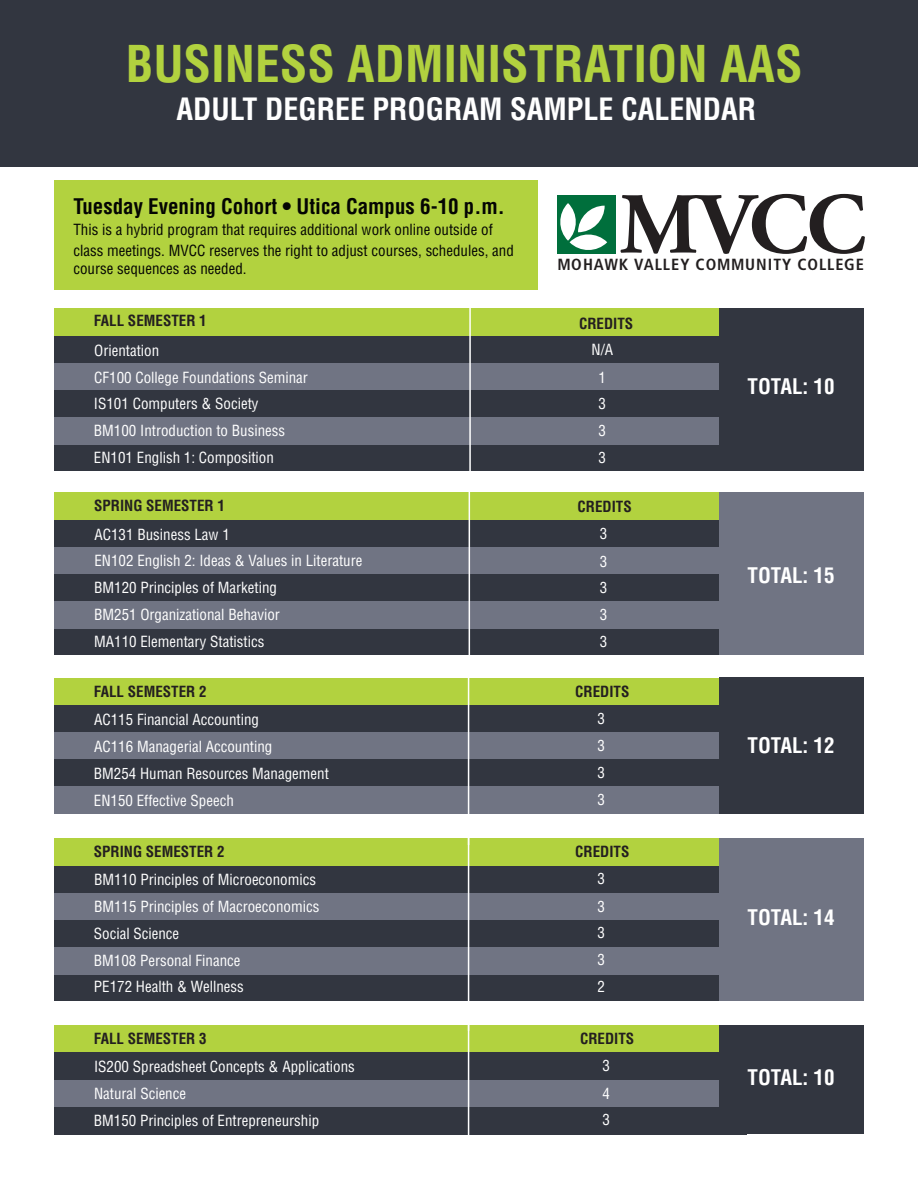
<style>
.page{position:relative;width:918px;height:1188px;background:#fff}
.page>*{position:absolute;margin:0;border:0;box-sizing:border-box;transform-origin:0 0}
.t1{font:700 86.7px "Adobe Garamond Pro";color:#231f20}
.t2{font:700 condensed 49.5px "Helvetica LT Std";color:#b2d23f}
.t3{font:700 condensed 30px "Helvetica LT Std";color:#fff}
.t4{font:700 condensed 21px "Helvetica LT Std";color:#040503}
.t5{font:700 condensed 21px "Helvetica LT Std";color:#fff}
.t6{font:700 condensed 16.2px "Frutiger";letter-spacing:.055em;color:#231f20}
.t7{font:condensed 15px "Helvetica LT Std";color:#fff}
.t8{font:condensed 15px/21px "Helvetica LT Std";color:#040503}
.t9{font:700 condensed 15px "Helvetica LT Std";color:#231f20}
</style>
<div class="page">
<div style="left:0;top:0;width:918px;height:166px;background:#323640"></div>
<div style="left:54px;top:308px;width:693px;height:28px;background:#b2d23f"></div>
<div style="left:54px;top:492px;width:693px;height:28px;background:#b2d23f"></div>
<div style="left:54px;top:838px;width:693px;height:28px;background:#b2d23f"></div>
<div style="left:54px;top:678px;width:693px;height:28px;background:#b2d23f"></div>
<div style="left:54px;top:1025px;width:693px;height:28px;background:#b2d23f"></div>
<div style="left:54px;top:336px;width:693px;height:27px;background:#323640"></div>
<div style="left:54px;top:520px;width:693px;height:27px;background:#323640"></div>
<div style="left:54px;top:866px;width:693px;height:27px;background:#323640"></div>
<div style="left:54px;top:706px;width:693px;height:27px;background:#323640"></div>
<div style="left:54px;top:1053px;width:693px;height:27px;background:#323640"></div>
<div style="left:54px;top:363px;width:693px;height:27px;background:#707483"></div>
<div style="left:54px;top:547px;width:693px;height:27px;background:#707483"></div>
<div style="left:54px;top:893px;width:693px;height:27px;background:#707483"></div>
<div style="left:54px;top:733px;width:693px;height:27px;background:#707483"></div>
<div style="left:54px;top:1080px;width:693px;height:27px;background:#707483"></div>
<div style="left:54px;top:390px;width:693px;height:27px;background:#323640"></div>
<div style="left:54px;top:574px;width:693px;height:27px;background:#323640"></div>
<div style="left:54px;top:920px;width:693px;height:27px;background:#323640"></div>
<div style="left:54px;top:760px;width:693px;height:27px;background:#323640"></div>
<div style="left:54px;top:1107px;width:693px;height:27px;background:#323640"></div>
<div style="left:54px;top:444px;width:693px;height:27px;background:#323640"></div>
<div style="left:54px;top:628px;width:693px;height:27px;background:#323640"></div>
<div style="left:54px;top:973px;width:693px;height:27px;background:#323640"></div>
<div style="left:54px;top:417px;width:693px;height:28px;background:#707483"></div>
<div style="left:54px;top:601px;width:693px;height:27px;background:#707483"></div>
<div style="left:54px;top:947px;width:693px;height:27px;background:#707483"></div>
<div style="left:54px;top:787px;width:693px;height:27px;background:#707483"></div>
<hr style="left:469px;top:295px;width:2px;height:185px;background:#fff">
<hr style="left:469px;top:480px;width:1px;height:186px;background:#fff">
<hr style="left:468px;top:827px;width:1px;height:204px;background:#fff">
<hr style="left:468px;top:670px;width:1px;height:175px;background:#fff">
<hr style="left:468px;top:1017px;width:1px;height:146px;background:#fff">
<div style="left:54px;top:181px;width:484px;height:109px;background:#b2d23f"></div>
<div style="left:557px;top:195px;width:58px;height:58px;background:#006f3c"></div>
<svg style="left:560px;top:203px;width:47px;height:47px"></svg>
<div style="left:719px;top:308px;width:145px;height:163px;background:#323640"></div>
<div style="left:719px;top:492px;width:145px;height:163px;background:#707483"></div>
<div style="left:719px;top:838px;width:145px;height:162px;background:#707483"></div>
<div style="left:719px;top:678px;width:145px;height:136px;background:#323640"></div>
<div style="left:719px;top:1025px;width:145px;height:109px;background:#323640"></div>
<p class="t2" style="left:126px;top:33px;width:678px">BUSINESS ADMINISTRATION AAS</p>
<p class="t3" style="left:177px;top:90px;width:581px">ADULT DEGREE PROGRAM SAMPLE CALENDAR</p>
<p class="t1" style="left:620px;top:175px;width:248px">MVCC</p>
<p class="t4" style="left:73px;top:194px;width:433px">Tuesday Evening Cohort • Utica Campus 6-10 p.m.</p>
<p class="t8" style="left:73px;top:219px;width:442px">This is a hybrid program that requires additional work online outside of class meetings. MVCC reserves the right to adjust courses, schedules, and</p>
<p class="t8" style="left:73px;top:258px;width:175px">course sequences as needed.</p>
<p class="t6" style="left:557px;top:255px;width:308px">MOHA WK V ALLEY COM MUNITY CO LLEGE</p>
<p class="t9" style="left:94px;top:312px;width:114px">FALL SEMESTER 1</p>
<p class="t7" style="left:94px;top:341px;width:66px">Orientation</p>
<p class="t7" style="left:94px;top:368px;width:215px">CF100 College Foundations Seminar</p>
<p class="t7" style="left:94px;top:395px;width:166px">IS101 Computers &amp; Society</p>
<p class="t9" style="left:579px;top:314px;width:56px">CREDITS</p>
<p class="t7" style="left:592px;top:341px;width:23px">N/A</p>
<p class="t7" style="left:598px;top:368px;width:9px">1</p>
<p class="t7" style="left:598px;top:395px;width:9px">3</p>
<p class="t5" style="left:748px;top:373px;width:88px">TOTAL: 10</p>
<p class="t7" style="left:94px;top:421px;width:193px">BM100 Introduction to Business</p>
<p class="t7" style="left:598px;top:422px;width:9px">3</p>
<p class="t7" style="left:94px;top:448px;width:181px">EN101 English 1: Composition</p>
<p class="t7" style="left:598px;top:448px;width:9px">3</p>
<p class="t9" style="left:94px;top:496px;width:132px">SPRING SEMESTER 1</p>
<p class="t9" style="left:578px;top:498px;width:56px">CREDITS</p>
<p class="t7" style="left:94px;top:525px;width:137px">AC131 Business Law 1</p>
<p class="t7" style="left:600px;top:524px;width:9px">3</p>
<p class="t7" style="left:94px;top:552px;width:269px">EN102 English 2: Ideas &amp; Values in Literature</p>
<p class="t7" style="left:94px;top:578px;width:184px">BM120 Principles of Marketing</p>
<p class="t7" style="left:600px;top:552px;width:9px">3</p>
<p class="t7" style="left:600px;top:579px;width:9px">3</p>
<p class="t5" style="left:748px;top:562px;width:88px">TOTAL: 15</p>
<p class="t7" style="left:94px;top:605px;width:187px">BM251 Organizational Behavior</p>
<p class="t7" style="left:600px;top:606px;width:9px">3</p>
<p class="t7" style="left:94px;top:632px;width:172px">MA110 Elementary Statistics</p>
<p class="t7" style="left:600px;top:632px;width:9px">3</p>
<p class="t9" style="left:94px;top:682px;width:114px">FALL SEMESTER 2</p>
<p class="t9" style="left:575px;top:682px;width:56px">CREDITS</p>
<p class="t7" style="left:94px;top:710px;width:166px">AC115 Financial Accounting</p>
<p class="t7" style="left:598px;top:709px;width:9px">3</p>
<p class="t7" style="left:94px;top:737px;width:180px">AC116 Managerial Accounting</p>
<p class="t7" style="left:94px;top:764px;width:237px">BM254 Human Resources Management</p>
<p class="t7" style="left:598px;top:736px;width:9px">3</p>
<p class="t7" style="left:598px;top:763px;width:9px">3</p>
<p class="t5" style="left:748px;top:732px;width:88px">TOTAL: 12</p>
<p class="t7" style="left:94px;top:791px;width:141px">EN150 Effective Speech</p>
<p class="t7" style="left:598px;top:790px;width:9px">3</p>
<p class="t9" style="left:94px;top:842px;width:132px">SPRING SEMESTER 2</p>
<p class="t9" style="left:575px;top:843px;width:56px">CREDITS</p>
<p class="t7" style="left:94px;top:871px;width:224px">BM110 Principles of Microeconomics</p>
<p class="t7" style="left:598px;top:869px;width:9px">3</p>
<p class="t7" style="left:94px;top:897px;width:227px">BM115 Principles of Macroeconomics</p>
<p class="t7" style="left:94px;top:924px;width:87px">Social Science</p>
<p class="t7" style="left:598px;top:897px;width:9px">3</p>
<p class="t7" style="left:598px;top:924px;width:9px">3</p>
<p class="t5" style="left:748px;top:904px;width:88px">TOTAL: 14</p>
<p class="t7" style="left:94px;top:951px;width:148px">BM108 Personal Finance</p>
<p class="t7" style="left:598px;top:950px;width:9px">3</p>
<p class="t7" style="left:94px;top:978px;width:152px">PE172 Health &amp; Wellness</p>
<p class="t7" style="left:598px;top:977px;width:9px">2</p>
<p class="t9" style="left:94px;top:1029px;width:114px">FALL SEMESTER 3</p>
<p class="t9" style="left:580px;top:1030px;width:56px">CREDITS</p>
<p class="t7" style="left:94px;top:1058px;width:262px">IS200 Spreadsheet Concepts &amp; Applications</p>
<p class="t7" style="left:94px;top:1084px;width:94px">Natural Science</p>
<p class="t7" style="left:94px;top:1111px;width:227px">BM150 Principles of Entrepreneurship</p>
<p class="t7" style="left:602px;top:1056px;width:9px">3</p>
<p class="t7" style="left:602px;top:1084px;width:9px">4</p>
<p class="t7" style="left:602px;top:1111px;width:9px">3</p>
<p class="t5" style="left:748px;top:1064px;width:88px">TOTAL: 10</p>
</div>
